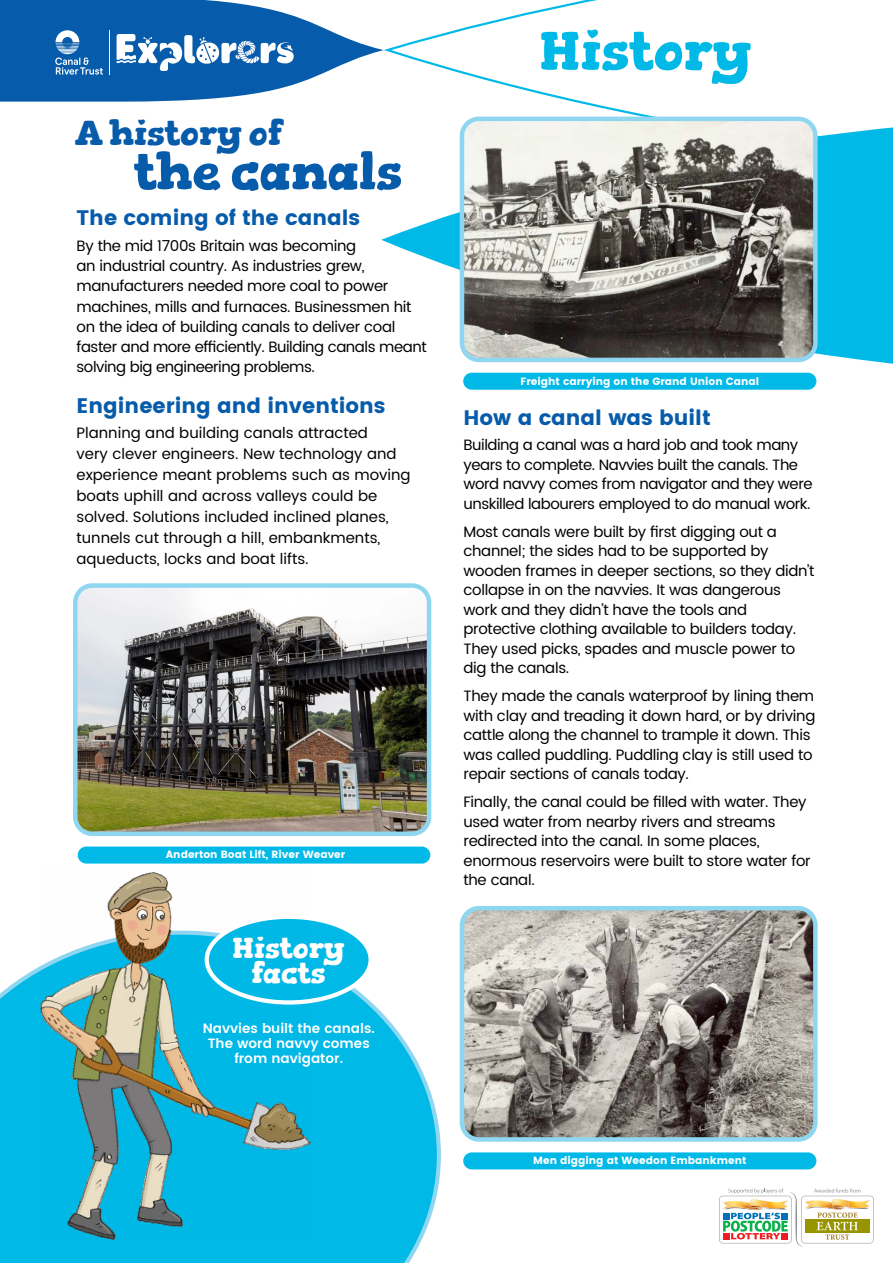
<style>
.page{position:relative;width:893px;height:1263px;background:#fff}
.page>*{position:absolute;margin:0;border:0;box-sizing:border-box;transform-origin:0 0}
.t1{font:700 54.45px "Gorditas";color:#00b9e7}
.t2{font:700 50.7px "Gorditas";color:#065baa}
.t3{font:700 34.5px "Gorditas";color:#065baa}
.t4{font:700 28.95px/24.9px "Gorditas";color:#fff;text-align:center}
.t5{font:21px "Poppins";color:#065baa}
.t6{font:15px/19.5px "Poppins";letter-spacing:-.02em;color:#000}
.t7{font:15px/21px "Poppins";color:#000}
.t8{font:600 13.5px/15px "Poppins";color:#fff;text-align:center}
.t9{font:10.5px "Poppins";color:#fff}
</style>
<div class="page">
<svg style="left:719px;top:1188px;width:155px;height:58px"></svg>
<svg style="left:381px;top:203px;width:512px;height:187px"></svg>
<svg style="left:0;top:966px;width:441px;height:297px"></svg>
<img style="left:465px;top:911px;width:348px;height:226px">
<div style="left:460px;top:906px;width:358px;height:236px;border:4px solid #8fd7f1;border-radius:17px"></div>
<div style="left:207px;top:917px;width:164px;height:85px;background:#00b9e7;border-radius:50%"></div>
<svg style="left:384px;top:0;width:509px;height:203px"></svg>
<div style="left:463px;top:1152px;width:353px;height:17px;background:#00b9e7;border-radius:9px"></div>
<img style="left:78px;top:588px;width:348px;height:243px">
<div style="left:73px;top:583px;width:358px;height:253px;border:4px solid #8fd7f1;border-radius:17px"></div>
<div style="left:78px;top:846px;width:352px;height:17px;background:#00b9e7;border-radius:9px"></div>
<svg style="left:0;top:0;width:384px;height:102px"></svg>
<img style="left:463px;top:119px;width:352px;height:241px">
<div style="left:460px;top:117px;width:358px;height:245px;border:4px solid #8fd7f1;border-radius:17px"></div>
<div style="left:463px;top:373px;width:353px;height:17px;background:#00b9e7;border-radius:9px"></div>
<img style="left:41px;top:867px;width:270px;height:372px">
<h3 class="t3" style="left:75px;top:112px;width:208px">A history of</h3>
<h2 class="t2" style="left:134px;top:141px;width:270px">the canals</h2>
<h3 class="t5" style="left:77px;top:206px;width:285px">The coming of the canals</h3>
<p class="t6" style="left:77px;top:236px;width:352px;line-height:20.2px">By the mid 1700s Britain was becoming<br>an industrial country. As industries grew, manufacturers needed more coal to power machines, mills and furnaces. Businessmen hit on the idea of building canals to deliver coal faster and more efficiently. Building canals meant solving big engineering problems.</p>
<h3 class="t5" style="left:77px;top:393px;width:311px">Engineering and inventions</h3>
<p class="t7" style="left:77px;top:423px;width:336px">Planning and building canals attracted<br>very clever engineers. New technology and experience meant problems such as moving boats uphill and across valleys could be solved. Solutions included inclined planes, tunnels cut through a hill, embankments, aqueducts, locks and boat lifts.</p>
<p class="t9" style="left:166px;top:849px;width:181px">Anderton Boat Lift, River Weaver</p>
<h3 class="t4" style="left:232px;top:936px;width:114px">History facts</h3>
<p class="t8" style="left:203px;top:1021px;width:174px">Navvies built the canals.<br>The word navvy comes from navigator.</p>
<h1 class="t1" style="left:539px;top:18px;width:214px">History</h1>
<p class="t9" style="left:520px;top:375px;width:240px">Freight carrying on the Grand Union Canal</p>
<h3 class="t5" style="left:463px;top:405px;width:249px">How a canal was built</h3>
<p class="t6" style="left:463px;top:436px;width:351px">Building a canal was a hard job and took many years to complete. Navvies built the canals. The word navvy comes from navigator and they were unskilled labourers employed to do manual work.</p>
<p class="t6" style="left:463px;top:522px;width:353px">Most canals were built by first digging out a channel; the sides had to be supported by wooden frames in deeper sections, so they didn’t collapse in on the navvies. It was dangerous work and they didn’t have the tools and protective clothing available to builders today.<br>They used picks, spades and muscle power to dig the canals.</p>
<p class="t6" style="left:463px;top:687px;width:353px">They made the canals waterproof by lining them with clay and treading it down hard, or by driving cattle along the channel to trample it down. This was called puddling. Puddling clay is still used to repair sections of canals today.</p>
<p class="t6" style="left:463px;top:793px;width:349px">Finally, the canal could be filled with water. They used water from nearby rivers and streams redirected into the canal. In some places, enormous reservoirs were built to store water for the canal.</p>
<p class="t9" style="left:533px;top:1154px;width:215px">Men digging at Weedon Embankment</p>
</div>
